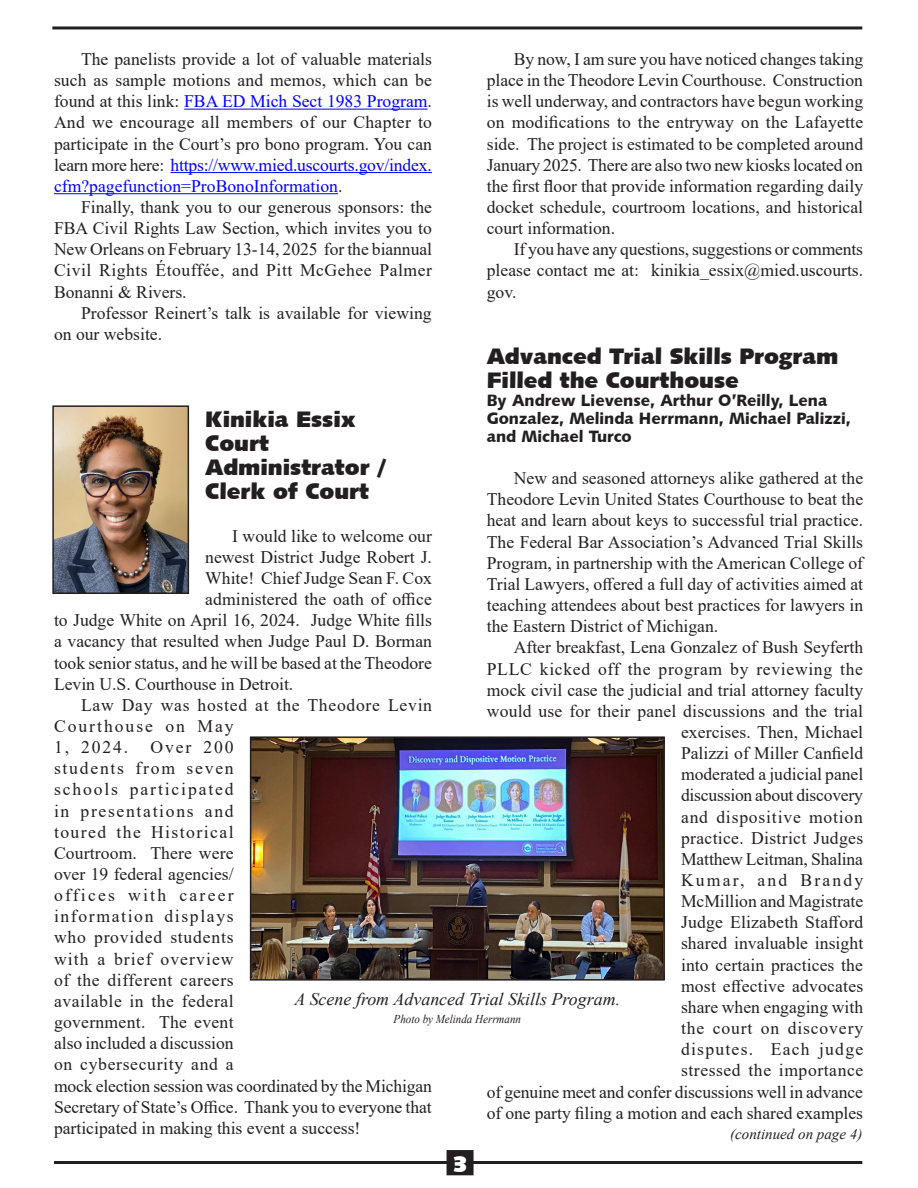
<style>
.page{position:relative;width:918px;height:1188px;background:#fff}
.page>*{position:absolute;margin:0;border:0;box-sizing:border-box;transform-origin:0 0}
.Headline{font:22.5px/24px "Humanist 531 BT Ultra Black A";color:#231f20}
.Headline-2{font:22.5px "Humanist 531 BT Ultra Black A";color:#fff}
.Body_text{font:17.7px/21.1px "Times New Roman";color:#231f20;text-align:justify}
.Body_text-2{font:17.7px/21.1px "Times New Roman";letter-spacing:.03em;color:#231f20}
.Body_text-3{font:17.7px/21.1px "Times New Roman";letter-spacing:.04em;color:#231f20}
.Body_text-4{font:italic 17.7px "Times New Roman";color:#231f20}
.Subhead_1{font:16.5px/18px "Humanist 531 BT Black A";color:#231f20}
.t1{font:italic 15px "Times New Roman";color:#231f20}
.Body_text-5{font:italic 12px "Times New Roman";color:#231f20;scale:.92 1}
.s1{color:#00f}
</style>
<div class="page">
<hr style="left:54px;top:1161px;width:808px;height:3px;background:#231f20">
<hr style="left:52px;top:26px;width:810px;height:3px;background:#231f20">
<div style="left:447px;top:1151px;width:26px;height:24px;background:#231f20"></div>
<div style="left:447px;top:1150px;width:27px;height:25px;border:2px solid #231f20"></div>
<hr style="left:184px;top:109px;width:244px;height:1px;background:#00f">
<hr style="left:170px;top:172px;width:262px;height:1px;background:#00f">
<hr style="left:54px;top:193px;width:284px;height:1px;background:#00f">
<img style="left:55px;top:408px;width:131px;height:183px">
<div style="left:52px;top:405px;width:137px;height:189px;border:2px solid #231f20"></div>
<img style="left:253px;top:739px;width:409px;height:239px">
<div style="left:250px;top:736px;width:415px;height:245px;border:2px solid #231f20"></div>
<p class="Body_text" style="left:54px;top:48px;width:380px;text-indent:27px">The panelists provide a lot of valuable materials such as sample motions and memos, which can be found at this link: <span class="s1">FBA ED Mich Sect 1983 Program</span>.<br>And we encourage all members of our Chapter to participate in the Court’s pro bono program. You can learn more here: <span class="s1">https://www.mied.uscourts.gov/index. cfm?pagefunction=ProBonoInformation</span>.</p>
<p class="Body_text" style="left:54px;top:196px;width:380px;text-indent:27px">Finally, thank you to our generous sponsors: the FBA Civil Rights Law Section, which invites you to New Orleans on February 13-14, 2025 for the biannual Civil Rights Étouffée, and Pitt McGehee Palmer Bonanni &amp; Rivers.</p>
<p class="Body_text" style="left:54px;top:302px;width:379px;text-indent:27px">Professor Reinert’s talk is available for viewing on our website.</p>
<p class="Body_text" style="left:487px;top:48px;width:378px;text-indent:27px">By now, I am sure you have noticed changes taking place in the Theodore Levin Courthouse. Construction is well underway, and contractors have begun working on modifications to the entryway on the Lafayette side. The project is estimated to be completed around January 2025. There are also two new kiosks located on the first floor that provide information regarding daily docket schedule, courtroom locations, and historical court information.</p>
<p class="Body_text" style="left:487px;top:238px;width:378px;text-indent:27px">If you have any questions, suggestions or comments please contact me at: kinikia_essix@mied.uscourts. gov.</p>
<p class="Headline" style="left:487px;top:344px;width:353px">Advanced Trial Skills Program<br>Filled the Courthouse</p>
<p class="Subhead_1" style="left:487px;top:391px;width:366px">By Andrew Lievense, Arthur O’Reilly, Lena<br>Gonzalez, Melinda Herrmann, Michael Palizzi, and Michael Turco</p>
<p class="Body_text" style="left:487px;top:467px;width:378px;text-indent:27px">New and seasoned attorneys alike gathered at the Theodore Levin United States Courthouse to beat the heat and learn about keys to successful trial practice.<br>The Federal Bar Association’s Advanced Trial Skills Program, in partnership with the American College of Trial Lawyers, offered a full day of activities aimed at teaching attendees about best practices for lawyers in the Eastern District of Michigan.</p>
<p class="Body_text" style="left:487px;top:636px;width:378px;text-align:right">After breakfast, Lena Gonzalez of Bush Seyferth<br>PLLC kicked off the program by reviewing the mock civil case the judicial and trial attorney faculty would use for their panel discussions and the trial exercises. Then, Michael<br>Palizzi of Miller Canfield<br>moderated a judicial panel<br>discussion about discovery<br>and dispositive motion<br>practice. District Judges<br>Matthew Leitman, Shalina<br>Kumar, and Brandy<br>McMillion and Magistrate<br>Judge Elizabeth Stafford<br>shared invaluable insight<br>into certain practices the<br>most effective advocates<br>share when engaging with<br>the court on discovery<br>disputes. Each judge<br>stressed the importance<br>of genuine meet and confer discussions well in advance of one party filing a motion and each shared examples</p>
<p class="Headline" style="left:205px;top:407px;width:152px">Kinikia Essix</p>
<p class="Headline" style="left:205px;top:431px;width:183px">Court<br>Administrator /<br>Clerk of Court</p>
<p class="Body_text" style="left:232px;top:525px;width:201px">I would like to welcome our</p>
<p class="Body_text" style="left:205px;top:546px;width:228px">newest District Judge Robert J.</p>
<p class="Body_text" style="left:205px;top:567px;width:228px">White! Chief Judge Sean F. Cox</p>
<p class="Body_text" style="left:205px;top:588px;width:228px">administered the oath of office</p>
<p class="Body_text" style="left:54px;top:609px;width:379px">to Judge White on April 16, 2024. Judge White fills</p>
<p class="Body_text" style="left:54px;top:630px;width:380px">a vacancy that resulted when Judge Paul D. Borman</p>
<p class="Body_text" style="left:54px;top:651px;width:379px">took senior status, and he will be based at the Theodore</p>
<p class="Body_text" style="left:54px;top:673px;width:241px">Levin U.S. Courthouse in Detroit.</p>
<p class="Body_text-3" style="left:54px;top:694px;width:380px;text-indent:27px">Law Day was hosted at the Theodore Levin<br>Courthouse on May<br>1, 2024.</p>
<p class="Body_text-2" style="left:54px;top:736px;width:380px;text-indent:97px">Over 200<br>students from seven<br>schools participated<br>in presentations and<br>toured the Historical<br>Courtroom. There were<br>over 19 federal agencies/<br>offices with career<br>information displays<br>who provided students<br>with a brief overview<br>of the different careers<br>available in the federal<br>government. The event<br>also included a discussion<br>on cybersecurity and a<br>mock election session was coordinated by the Michigan<br>Secretary of State’s Office. Thank you to everyone that participated in making this event a success!</p>
<p class="Body_text-4" style="left:295px;top:987px;width:327px">A Scene from Advanced Trial Skills Program.</p>
<p class="Body_text-5" style="left:394px;top:1011px;width:140px">Photo by Melinda Herrmann</p>
<p class="t1" style="left:730px;top:1124px;width:134px">(continued on page 4)</p>
<p class="Headline-2" style="left:453px;top:1149px;width:17px">3</p>
</div>
